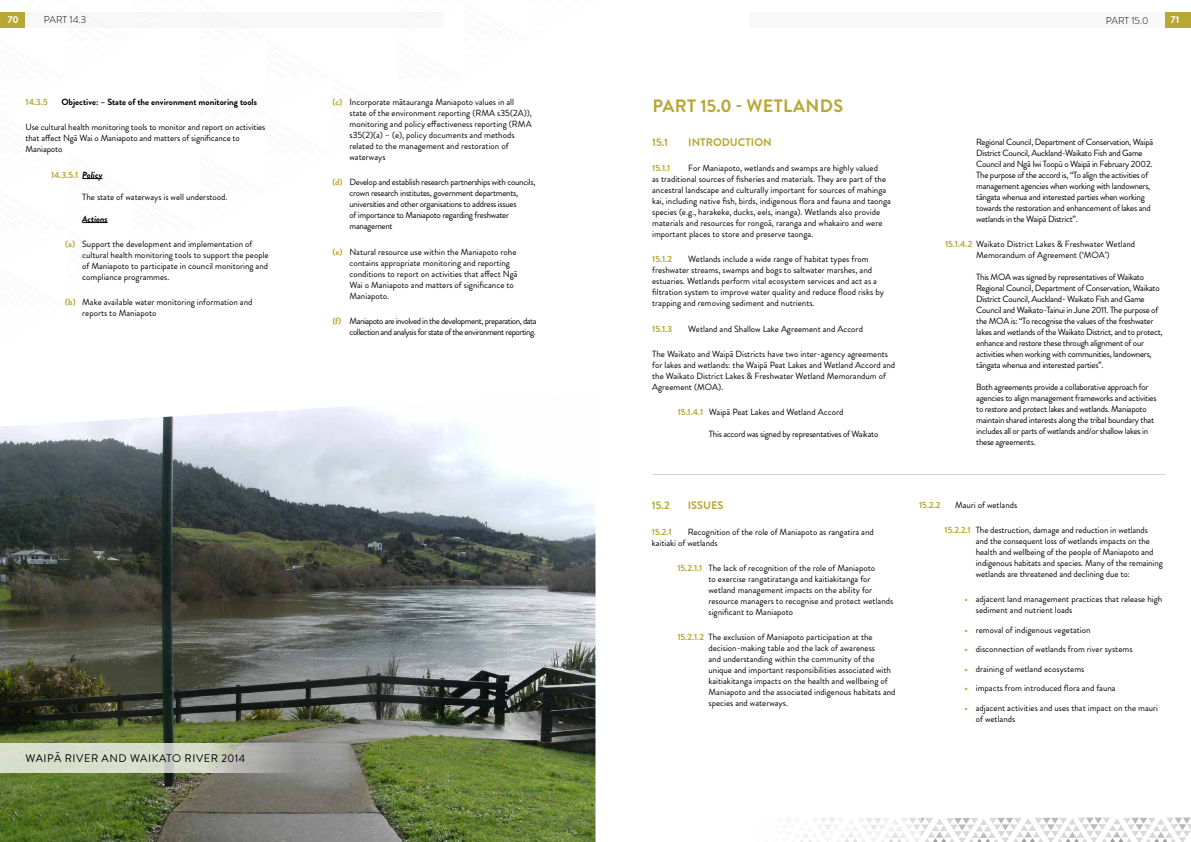
<style>
.page{position:relative;width:1191px;height:842px;background:#fff}
.page>*{position:absolute;margin:0;border:0;box-sizing:border-box;transform-origin:0 0}
.t1{font:700 18px "Brandon Grotesque";letter-spacing:.02em;color:#b9a735}
.t2{font:11px "Brandon Grotesque";letter-spacing:.05em;color:#000}
.t3{font:700 11px "Brandon Grotesque";color:#b9a735}
.t4{font:300 10px "Brandon Grotesque";color:#000}
.t5{font:700 10px "Brandon Grotesque";color:#fff}
.t6{font:9px/11px "Brandon Grotesque";color:#000}
.t7{font:9px/11px "Brandon Grotesque";letter-spacing:-.03em;color:#000}
.t8{font:9px/11px "Brandon Grotesque";letter-spacing:-.05em;color:#000;text-align:right}
.t9{font:700 9px "Brandon Grotesque";color:#b9a735}
.t10{font:700 9px "Brandon Grotesque";color:#000}
.t11{font:italic 700 9px "Brandon Grotesque";color:#000}
.s1{font-style:italic;color:#000}
.s2{font-weight:700;color:#b9a735}
</style>
<div class="page">
<div style="left:25px;top:12px;width:419px;height:16px;background:#f9f9f9"></div>
<div style="left:1164px;top:12px;width:27px;height:16px;background:#b9a735"></div>
<div style="left:748px;top:12px;width:416px;height:16px;background:#f9f9f9"></div>
<div style="left:0;top:12px;width:25px;height:16px;background:#b9a735"></div>
<svg style="left:595px;top:817px;width:596px;height:25px"></svg>
<img style="left:0;top:406px;width:595px;height:436px">
<svg style="left:0;top:743px;width:300px;height:29px;background:#cacfc0"></svg>
<p class="t5" style="left:8px;top:13px;width:13px">70</p>
<p class="t4" style="left:44px;top:13px;width:44px">PART 14.3</p>
<p class="t4" style="left:1105px;top:14px;width:44px">PART 15.0</p>
<p class="t5" style="left:1171px;top:13px;width:10px">71</p>
<p class="t9" style="left:26px;top:96px;width:24px">14.3.5</p>
<p class="t10" style="left:62px;top:96px;width:197px">Objective: – State of the environment monitoring tools</p>
<p class="t6" style="left:26px;top:122px;width:241px">Use cultural health monitoring tools to monitor and report on activities that affect Ngā Wai o Maniapoto and matters of significance to<br>Maniapoto</p>
<p class="t9" style="left:51px;top:168px;width:53px">14.3.5.1 <span class="s1">Policy</span></p>
<p class="t6" style="left:82px;top:191px;width:147px">The state of waterways is well understood.</p>
<p class="t11" style="left:82px;top:212px;width:27px">Actions</p>
<p class="t6" style="left:82px;top:238px;width:188px;text-indent:-17px"><span class="s2">(a)</span> Support the development and implementation of cultural health monitoring tools to support the people of Maniapoto to participate in council monitoring and compliance programmes.</p>
<p class="t6" style="left:82px;top:297px;width:172px;text-indent:-17px"><span class="s2">(b)</span> Make available water monitoring information and reports to Maniapoto</p>
<p class="t6" style="left:349px;top:97px;width:184px;text-indent:-17px"><span class="s2">(c)</span> Incorporate mātauranga Maniapoto values in all state of the environment reporting (RMA s35(2A)), monitoring and policy effectiveness reporting (RMA s35(2)(a) – (e), policy documents and methods related to the management and restoration of waterways</p>
<p class="t7" style="left:349px;top:177px;width:187px;text-indent:-17px"><span class="s2">(d)</span> Develop and establish research partnerships with councils, crown research institutes, government departments, universities and other organisations to address issues<br>of importance to Maniapoto regarding freshwater management</p>
<p class="t6" style="left:349px;top:246px;width:170px;text-indent:-17px"><span class="s2">(e)</span> Natural resource use within the Maniapoto rohe contains appropriate monitoring and reporting conditions to report on activities that affect Ngā Wai o Maniapoto and matters of significance to Maniapoto.</p>
<p class="t8" style="left:332px;top:315px;width:206px"><span class="s2">(f)</span> Maniapoto are involved in the development, preparation, data collection and analysis for state of the environment reporting.</p>
<p class="t2" style="left:26px;top:750px;width:221px">WAIPĀ RIVER AND WAIKATO RIVER 2014</p>
<h1 class="t1" style="left:652px;top:93px;width:192px">PART 15.0 - WETLANDS</h1>
<p class="t3" style="left:652px;top:135px;width:18px">15.1</p>
<p class="t3" style="left:688px;top:135px;width:85px">INTRODUCTION</p>
<p class="t9" style="left:652px;top:162px;width:20px">15.1.1</p>
<p class="t6" style="left:652px;top:163px;width:240px;text-indent:36px">For Maniapoto, wetlands and swamps are highly valued<br>as traditional sources of fisheries and materials. They are part of the ancestral landscape and culturally important for sources of mahinga kai, including native fish, birds, indigenous flora and fauna and taonga species (e.g., harakeke, ducks, eels, inanga). Wetlands also provide materials and resources for rongoā, raranga and whakairo and were important places to store and preserve taonga.</p>
<p class="t9" style="left:652px;top:253px;width:21px">15.1.2</p>
<p class="t6" style="left:652px;top:254px;width:233px;text-indent:36px">Wetlands include a wide range of habitat types from freshwater streams, swamps and bogs to saltwater marshes, and estuaries. Wetlands perform vital ecosystem services and act as a filtration system to improve water quality and reduce flood risks by trapping and removing sediment and nutrients.</p>
<p class="t9" style="left:652px;top:322px;width:21px">15.1.3</p>
<p class="t6" style="left:688px;top:323px;width:176px">Wetland and Shallow Lake Agreement and Accord</p>
<p class="t6" style="left:652px;top:348px;width:244px">The Waikato and Waipā Districts have two inter-agency agreements for lakes and wetlands: the Waipā Peat Lakes and Wetland Accord and the Waikato District Lakes &amp; Freshwater Wetland Memorandum of Agreement (MOA).</p>
<p class="t6" style="left:677px;top:406px;width:167px"><span class="s2">15.1.4.1</span> Waipā Peat Lakes and Wetland Accord</p>
<p class="t7" style="left:709px;top:428px;width:171px">This accord was signed by representatives of Waikato</p>
<p class="t3" style="left:652px;top:498px;width:20px">15.2</p>
<p class="t3" style="left:688px;top:498px;width:37px">ISSUES</p>
<p class="t9" style="left:652px;top:525px;width:21px">15.2.1</p>
<p class="t6" style="left:652px;top:526px;width:223px;text-indent:36px">Recognition of the role of Maniapoto as rangatira and kaitiaki of wetlands</p>
<p class="t6" style="left:708px;top:562px;width:186px;text-indent:-31px"><span class="s2">15.2.1.1</span> The lack of recognition of the role of Maniapoto<br>to exercise rangatiratanga and kaitiakitanga for wetland management impacts on the ability for resource managers to recognise and protect wetlands significant to Maniapoto</p>
<p class="t6" style="left:708px;top:631px;width:189px;text-indent:-31px"><span class="s2">15.2.1.2</span> The exclusion of Maniapoto participation at the decision-making table and the lack of awareness<br>and understanding within the community of the unique and important responsibilities associated with kaitiakitanga impacts on the health and wellbeing of Maniapoto and the associated indigenous habitats and species and waterways.</p>
<p class="t7" style="left:976px;top:136px;width:178px">Regional Council, Department of Conservation, Waipā District Council, Auckland-Waikato Fish and Game Council and Ngā Iwi Toopū o Waipā in February 2002.<br>The purpose of the accord is, “To align the activities of management agencies when working with landowners, tāngata whenua and interested parties when working towards the restoration and enhancement of lakes and wetlands in the Waipā District”.</p>
<p class="t6" style="left:976px;top:238px;width:161px;text-indent:-31px"><span class="s2">15.1.4.2</span> Waikato District Lakes &amp; Freshwater Wetland<br>Memorandum of Agreement (‘MOA’)</p>
<p class="t7" style="left:976px;top:271px;width:188px">This MOA was signed by representatives of Waikato Regional Council, Department of Conservation, Waikato District Council, Auckland- Waikato Fish and Game Council and Waikato-Tainui in June 2011. The purpose of the MOA is: “To recognise the values of the freshwater lakes and wetlands of the Waikato District, and to protect, enhance and restore these through alignment of our activities when working with communities, landowners, tāngata whenua and interested parties”.</p>
<p class="t7" style="left:976px;top:381px;width:182px">Both agreements provide a collaborative approach for agencies to align management frameworks and activities to restore and protect lakes and wetlands. Maniapoto maintain shared interests along the tribal boundary that includes all or parts of wetlands and/or shallow lakes in these agreements.</p>
<p class="t9" style="left:919px;top:499px;width:23px">15.2.2</p>
<p class="t6" style="left:955px;top:500px;width:64px">Mauri of wetlands</p>
<p class="t6" style="left:975px;top:525px;width:189px;text-indent:-31px"><span class="s2">15.2.2.1</span> The destruction, damage and reduction in wetlands<br>and the consequent loss of wetlands impacts on the health and wellbeing of the people of Maniapoto and indigenous habitats and species. Many of the remaining wetlands are threatened and declining due to:</p>
<p class="t6" style="left:975px;top:594px;width:188px;text-indent:-11px"><span class="s2">•</span> adjacent land management practices that release high sediment and nutrient loads</p>
<p class="t6" style="left:964px;top:624px;width:128px"><span class="s2">•</span> removal of indigenous vegetation</p>
<p class="t6" style="left:964px;top:644px;width:170px"><span class="s2">•</span> disconnection of wetlands from river systems</p>
<p class="t6" style="left:964px;top:663px;width:121px"><span class="s2">•</span> draining of wetland ecosystems</p>
<p class="t6" style="left:964px;top:683px;width:153px"><span class="s2">•</span> impacts from introduced flora and fauna</p>
<p class="t6" style="left:975px;top:702px;width:184px;text-indent:-11px"><span class="s2">•</span> adjacent activities and uses that impact on the mauri of wetlands</p>
</div>
